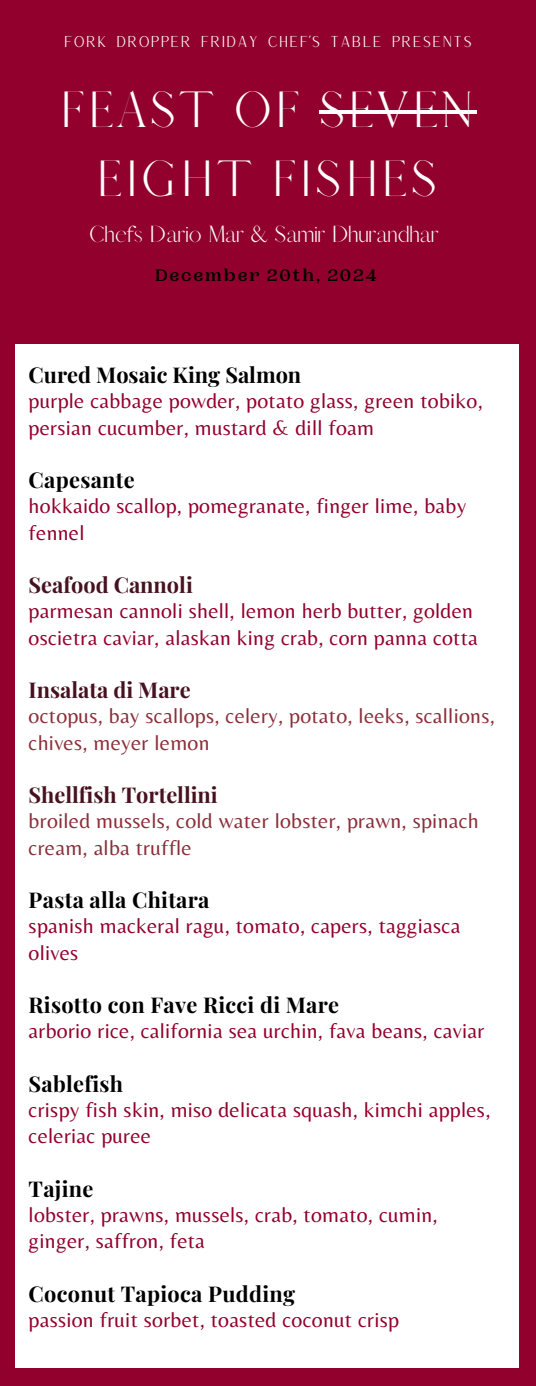
<style>
.page{position:relative;width:536px;height:1386px;background:#92002d}
.page>*{position:absolute;margin:0;border:0;box-sizing:border-box;transform-origin:0 0}
.t1{font:45.85px/69.3px "Afrah";letter-spacing:.07em;color:#fff;text-align:center}
.t2{font:21.7px/25.6px "Belleza";letter-spacing:.015em;color:#92002d}
.t3{font:21.7px/25.6px "Belleza";letter-spacing:.015em;color:#8a2f39}
.t4{font:21px "Afrah";letter-spacing:.015em;color:#fff}
.t5{font:700 17.5px "PP Woodland";letter-spacing:.105em;color:#000}
.t6{font:15.4px "Versailles";letter-spacing:.035em;color:#fff}
.s1{font-family:"Playfair Display";font-weight:700;color:#000}
.s2{font-family:"Playfair Display";font-weight:700;color:#461220}
</style>
<div class="page">
<div style="left:15px;top:344px;width:503px;height:1023px;background:#fff"></div>
<hr style="left:319px;top:110px;width:157px;height:4px;background:#fff">
<h2 class="t6" style="left:64px;top:32px;width:410px">FORK DROPPER FRIDAY CHEF’S TABLE PRESENTS</h2>
<h2 class="t1" style="left:60px;top:76px;width:414px">FEAST OF SEVEN<br>EIGHT FISHES</h2>
<h2 class="t4" style="left:89px;top:221px;width:351px">Chefs Dario Mar &amp; Samir Dhurandhar</h2>
<p class="t5" style="left:155px;top:265px;width:223px">December 20th, 2024</p>
<h1 class="t2" style="left:29px;top:363px;width:455px"><span class="s1">Cured Mosaic King Salmon<br></span>purple cabbage powder, potato glass, green tobiko, persian cucumber, mustard &amp; dill foam</h1>
<h2 class="t2" style="left:29px;top:468px;width:439px"><span class="s1">Capesante<br></span>hokkaido scallop, pomegranate, finger lime, baby fennel</h2>
<h3 class="t2" style="left:29px;top:573px;width:450px"><span class="s2">Seafood Cannoli<br></span>parmesan cannoli shell, lemon herb butter, golden oscietra caviar, alaskan king crab, corn panna cotta</h3>
<h2 class="t3" style="left:29px;top:678px;width:467px"><span class="s2">Insalata di Mare<br></span>octopus, bay scallops, celery, potato, leeks, scallions, chives, meyer lemon</h2>
<h2 class="t3" style="left:29px;top:783px;width:451px"><span class="s2">Shellfish Tortellini<br></span>broiled mussels, cold water lobster, prawn, spinach cream, alba truffle</h2>
<h2 class="t2" style="left:29px;top:888px;width:433px"><span class="s1">Pasta alla Chitara<br></span>spanish mackeral ragu, tomato, capers, taggiasca olives</h2>
<h2 class="t2" style="left:29px;top:993px;width:457px;line-height:24.8px"><span class="s1">Risotto con Fave Ricci di Mare<br></span>arborio rice, california sea urchin, fava beans, caviar</h2>
<h2 class="t2" style="left:29px;top:1072px;width:463px"><span class="s1">Sablefish<br></span>crispy fish skin, miso delicata squash, kimchi apples, celeriac puree</h2>
<h2 class="t2" style="left:29px;top:1177px;width:410px"><span class="s1">Tajine<br></span>lobster, prawns, mussels, crab, tomato, cumin, ginger, saffron, feta</h2>
<h2 class="t2" style="left:29px;top:1282px;width:372px;line-height:24.8px"><span class="s1">Coconut Tapioca Pudding<br></span>passion fruit sorbet, toasted coconut crisp</h2>
</div>
